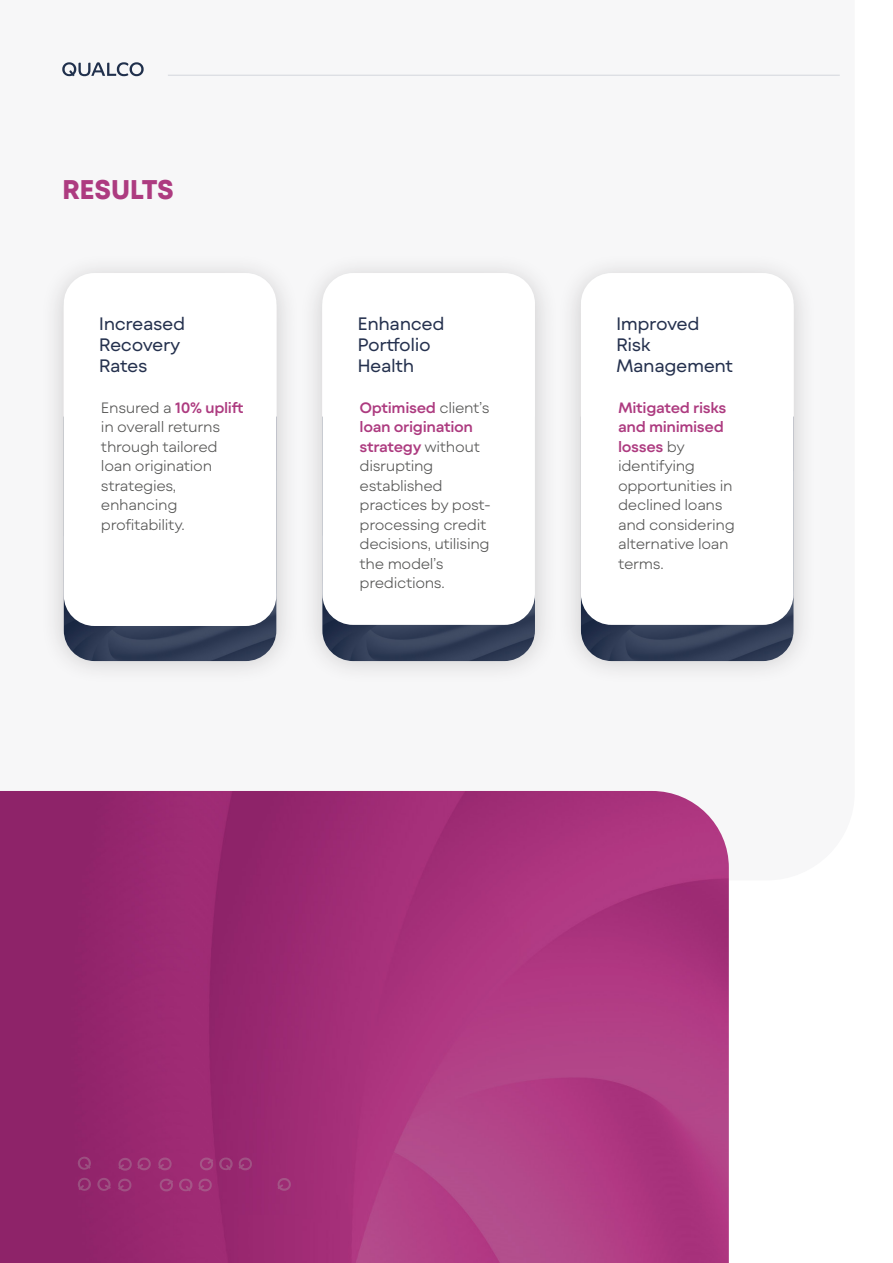
<style>
.page{position:relative;width:893px;height:1263px;background:#fff}
.page>*{position:absolute;margin:0;border:0;box-sizing:border-box;transform-origin:0 0}
.t1{font:700 27px "Mont Blanc";letter-spacing:-.025em;color:#ad3b80}
.t2{font:18px/21px "Mont Blanc";letter-spacing:-.025em;color:#25314e}
.t3{font:300 15px/19.5px "Mont Blanc";letter-spacing:-.025em;color:#575756}
.s1{font-weight:600;color:#ad3b80}
</style>
<div class="page">
<div style="left:40px;top:253px;width:260px;height:432px;background:#231f20;opacity:.21"></div>
<img style="left:64px;top:601px;width:212px;height:60px">
<div style="left:298px;top:253px;width:261px;height:432px;background:#231f20;opacity:.21"></div>
<img style="left:322px;top:600px;width:213px;height:61px">
<div style="left:557px;top:253px;width:260px;height:432px;background:#231f20;opacity:.21"></div>
<img style="left:581px;top:600px;width:212px;height:61px">
<img style="left:0;top:791px;width:729px;height:472px">
<svg style="left:239px;top:1157px;width:13px;height:13px"></svg>
<svg style="left:219px;top:1157px;width:14px;height:13px"></svg>
<svg style="left:200px;top:1157px;width:13px;height:13px"></svg>
<svg style="left:158px;top:1157px;width:14px;height:13px"></svg>
<svg style="left:118px;top:1157px;width:33px;height:14px"></svg>
<svg style="left:78px;top:1156px;width:13px;height:14px"></svg>
<svg style="left:198px;top:1178px;width:14px;height:13px"></svg>
<svg style="left:179px;top:1178px;width:13px;height:13px"></svg>
<svg style="left:160px;top:1178px;width:13px;height:13px"></svg>
<svg style="left:118px;top:1178px;width:13px;height:13px"></svg>
<svg style="left:97px;top:1178px;width:14px;height:13px"></svg>
<svg style="left:78px;top:1178px;width:13px;height:13px"></svg>
<svg style="left:277px;top:1178px;width:14px;height:13px"></svg>
<div style="left:64px;top:273px;width:212px;height:353px;background:#fff;border-radius:31px"></div>
<div style="left:322px;top:273px;width:213px;height:352px;background:#fff;border-radius:31px"></div>
<div style="left:581px;top:273px;width:212px;height:352px;background:#fff;border-radius:31px"></div>
<svg style="left:62px;top:62px;width:82px;height:14px"></svg>
<hr style="left:168px;top:75px;width:672px;height:1px;background:#d3d6dc">
<h1 class="t1" style="left:62px;top:172px;width:114px">RESULTS</h1>
<p class="t2" style="left:99px;top:314px;width:88px">Increased<br>Recovery<br>Rates</p>
<p class="t3" style="left:101px;top:398px;width:144px">Ensured a <span class="s1">10% uplift </span>in overall returns through tailored loan origination strategies, enhancing profitability.</p>
<p class="t2" style="left:357px;top:314px;width:89px">Enhanced<br>Portfolio<br>Health</p>
<p class="t3" style="left:360px;top:398px;width:133px"><span class="s1">Optimised</span> client’s <span class="s1">loan origination strategy</span> without disrupting established practices by post&shy;processing credit decisions, utilising the model’s predictions.</p>
<p class="t2" style="left:616px;top:314px;width:119px">Improved<br>Risk<br>Management</p>
<p class="t3" style="left:618px;top:398px;width:118px"><span class="s1">Mitigated risks and minimised losses</span> by identifying opportunities in declined loans and considering alternative loan terms.</p>
</div>
